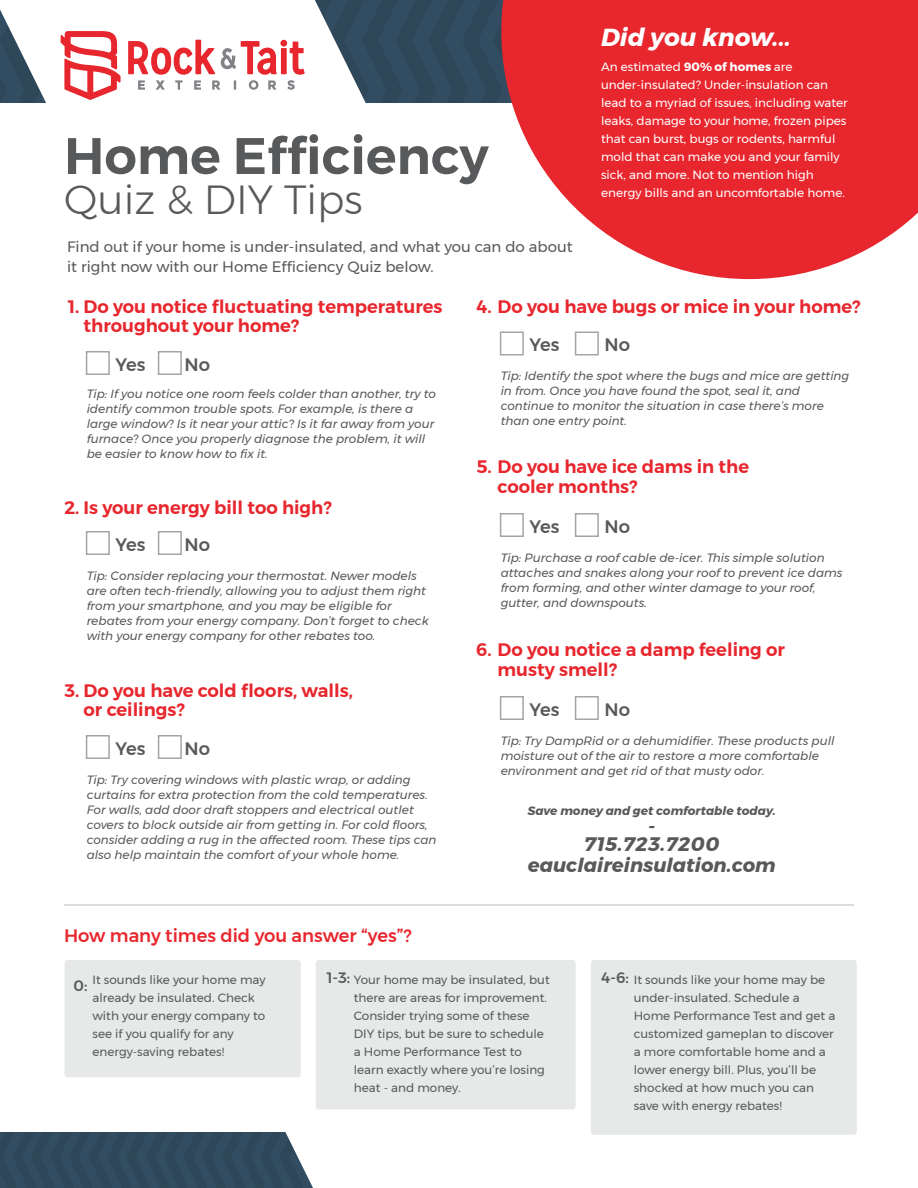
<style>
.page{position:relative;width:918px;height:1188px;background:#fff}
.page>*{position:absolute;margin:0;border:0;box-sizing:border-box;transform-origin:0 0}
.t1{font:600 51.3px "Montserrat";color:#58595b}
.t2{font:300 40.5px "Montserrat";color:#58595b}
.t3{font:italic 700 24.6px "Montserrat";color:#fff}
.t4{font:italic 700 19.5px/18px "Montserrat";color:#58595b;text-align:center}
.t5{font:600 18px/19.5px "Montserrat";color:#e8262d}
.t6{font:500 18px "Montserrat";color:#58595b}
.t7{font:500 18px "Montserrat";color:#e8262d}
.t8{font:15px/19.5px "Montserrat";color:#58595b}
.t9{font:500 15px "Montserrat";color:#58595b}
.t10{font:italic 12px/15px "Montserrat";color:#58595b}
.t11{font:12px/18px "Montserrat";color:#58595b}
.t12{font:12px/18px "Montserrat";color:#fff}
.t13{font:italic 700 12px "Montserrat";color:#58595b}
.s1{font-weight:700}
</style>
<div class="page">
<div style="left:0;top:1133px;width:282px;height:55px;background:#304a5e"></div>
<div style="left:366px;top:0;width:135px;height:103px;background:#314b5f"></div>
<div style="left:316px;top:960px;width:260px;height:149px;background:#e7e8e8;border-radius:3px"></div>
<div style="left:65px;top:960px;width:236px;height:117px;background:#e7e8e8;border-radius:3px"></div>
<svg style="left:0;top:0;width:366px;height:103px"></svg>
<div style="left:86px;top:351px;width:24px;height:24px;border:2px solid #a3a5a8"></div>
<div style="left:158px;top:351px;width:24px;height:24px;border:2px solid #a3a5a8"></div>
<div style="left:500px;top:331px;width:24px;height:24px;border:2px solid #a3a5a8"></div>
<div style="left:575px;top:331px;width:24px;height:24px;border:2px solid #a3a5a8"></div>
<div style="left:86px;top:531px;width:24px;height:24px;border:2px solid #a3a5a8"></div>
<div style="left:158px;top:531px;width:24px;height:24px;border:2px solid #a3a5a8"></div>
<div style="left:500px;top:513px;width:24px;height:24px;border:2px solid #a3a5a8"></div>
<div style="left:575px;top:513px;width:24px;height:24px;border:2px solid #a3a5a8"></div>
<div style="left:86px;top:735px;width:24px;height:24px;border:2px solid #a3a5a8"></div>
<div style="left:158px;top:735px;width:24px;height:24px;border:2px solid #a3a5a8"></div>
<div style="left:500px;top:696px;width:24px;height:24px;border:2px solid #a3a5a8"></div>
<div style="left:575px;top:696px;width:24px;height:24px;border:2px solid #a3a5a8"></div>
<svg style="left:501px;top:0;width:417px;height:279px;fill:#e8262d"></svg>
<div style="left:591px;top:960px;width:266px;height:175px;background:#e7e8e8;border-radius:3px"></div>
<hr style="left:65px;top:904px;width:789px;height:2px;background:#dcddde">
<svg style="left:282px;top:1132px;width:31px;height:56px"></svg>
<h3 class="t3" style="left:601px;top:17px;width:191px">Did you know...</h3>
<p class="t12" style="left:601px;top:58px;width:248px">An estimated <span class="s1">90% of homes</span> are under-insulated? Under-insulation can lead to a myriad of issues, including water leaks, damage to your home, frozen pipes that can burst, bugs or rodents, harmful mold that can make you and your family sick, and more. Not to mention high energy bills and an uncomfortable home.</p>
<h1 class="t1" style="left:64px;top:115px;width:426px">Home Efficiency</h1>
<h2 class="t2" style="left:64px;top:170px;width:300px">Quiz &amp; DIY Tips</h2>
<p class="t8" style="left:67px;top:237px;width:507px">Find out if your home is under-insulated, and what you can do about it right now with our Home Efficiency Quiz below.</p>
<h3 class="t5" style="left:84px;top:297px;width:360px;text-indent:-16px">1. Do you notice fluctuating temperatures throughout your home?</h3>
<h3 class="t6" style="left:116px;top:350px;width:32px">Yes</h3>
<h3 class="t6" style="left:185px;top:350px;width:27px">No</h3>
<p class="t10" style="left:87px;top:387px;width:351px">Tip: If you notice one room feels colder than another, try to identify common trouble spots. For example, is there a large window? Is it near your attic? Is it far away from your furnace? Once you properly diagnose the problem, it will be easier to know how to fix it.</p>
<h3 class="t5" style="left:477px;top:297px;width:385px">4. Do you have bugs or mice in your home?</h3>
<h3 class="t6" style="left:530px;top:331px;width:32px">Yes</h3>
<h3 class="t6" style="left:605px;top:331px;width:27px">No</h3>
<p class="t10" style="left:501px;top:369px;width:350px">Tip: Identify the spot where the bugs and mice are getting in from. Once you have found the spot, seal it, and continue to monitor the situation in case there’s more than one entry point.</p>
<h3 class="t5" style="left:498px;top:457px;width:253px;text-indent:-21px">5. Do you have ice dams in the cooler months?</h3>
<h3 class="t6" style="left:530px;top:512px;width:32px">Yes</h3>
<h3 class="t6" style="left:605px;top:512px;width:27px">No</h3>
<p class="t10" style="left:501px;top:550px;width:343px">Tip: Purchase a roof cable de-icer. This simple solution attaches and snakes along your roof to prevent ice dams from forming, and other winter damage to your roof, gutter, and downspouts.</p>
<h3 class="t5" style="left:64px;top:498px;width:269px">2. Is your energy bill too high?</h3>
<h3 class="t6" style="left:116px;top:530px;width:32px">Yes</h3>
<h3 class="t6" style="left:185px;top:530px;width:27px">No</h3>
<p class="t10" style="left:87px;top:568px;width:344px">Tip: Consider replacing your thermostat. Newer models are often tech-friendly, allowing you to adjust them right from your smartphone, and you may be eligible for rebates from your energy company. Don’t forget to check with your energy company for other rebates too.</p>
<h3 class="t5" style="left:498px;top:640px;width:289px;text-indent:-21px">6. Do you notice a damp feeling or musty smell?</h3>
<h3 class="t6" style="left:530px;top:695px;width:32px">Yes</h3>
<h3 class="t6" style="left:605px;top:695px;width:27px">No</h3>
<p class="t10" style="left:501px;top:733px;width:335px">Tip: Try DampRid or a dehumidifier. These products pull moisture out of the air to restore a more comfortable environment and get rid of that musty odor.</p>
<h3 class="t5" style="left:84px;top:681px;width:271px;text-indent:-19px">3. Do you have cold floors, walls, or ceilings?</h3>
<h3 class="t6" style="left:116px;top:734px;width:32px">Yes</h3>
<h3 class="t6" style="left:185px;top:734px;width:27px">No</h3>
<p class="t10" style="left:87px;top:772px;width:351px">Tip: Try covering windows with plastic wrap, or adding curtains for extra protection from the cold temperatures.<br>For walls, add door draft stoppers and electrical outlet covers to block outside air from getting in. For cold floors, consider adding a rug in the affected room. These tips can also help maintain the comfort of your whole home.</p>
<p class="t13" style="left:528px;top:802px;width:250px">Save money and get comfortable today.</p>
<h3 class="t4" style="left:584px;top:818px;width:138px">-<br>715.723.7200</h3>
<h3 class="t4" style="left:528px;top:857px;width:250px">eauclaireinsulation.com</h3>
<h3 class="t7" style="left:64px;top:922px;width:349px">How many times did you answer “yes”?</h3>
<p class="t11" style="left:92px;top:970px;width:175px">It sounds like your home may already be insulated. Check with your energy company to see if you qualify for any energy-saving rebates!</p>
<p class="t9" style="left:601px;top:966px;width:29px">4-6:</p>
<p class="t9" style="left:327px;top:966px;width:25px">1-3:</p>
<p class="t11" style="left:634px;top:970px;width:203px">It sounds like your home may be under-insulated. Schedule a<br>Home Performance Test and get a customized gameplan to discover a more comfortable home and a lower energy bill. Plus, you’ll be shocked at how much you can save with energy rebates!</p>
<p class="t9" style="left:74px;top:974px;width:15px">0:</p>
<p class="t11" style="left:354px;top:970px;width:198px">Your home may be insulated, but there are areas for improvement.<br>Consider trying some of these<br>DIY tips, but be sure to schedule a Home Performance Test to learn exactly where you’re losing heat - and money.</p>
</div>
